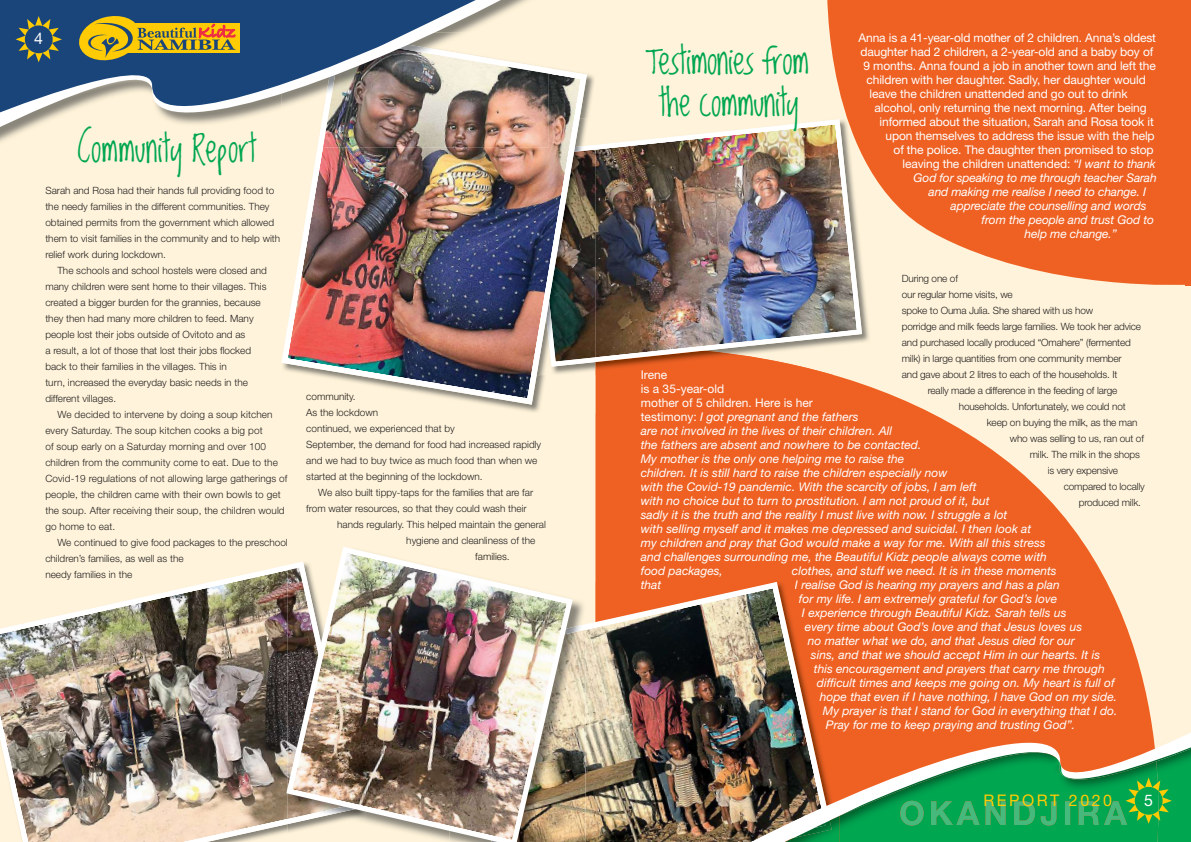
<style>
.page{position:relative;width:1191px;height:842px;background:#fff4db}
.page>*{position:absolute;margin:0;border:0;box-sizing:border-box;transform-origin:0 0}
.t1{font:35px/42px "Lovedbythe King";letter-spacing:-.015em;color:#00a650;text-align:center}
.t2{font:16px "Helvetica Neue LT Std";letter-spacing:.16em;color:#ffcb04}
.t3{font:16px "Helvetica Neue LT Std";color:#fff}
.t4{font:italic 12px/14px "Helvetica Neue LT Std";color:#fff}
.t5{font:12px "Helvetica Neue LT Std";letter-spacing:-.01em;color:#fff}
.t6{font:300 10px/16px "Helvetica Neue LT Std";color:#231f20}
.t7{font:300 10px/16px "Helvetica Neue LT Std";color:#211b16}
.s1{font-style:italic}
.s2{font-style:normal}
</style>
<div class="page">
<svg style="left:595px;top:375px;width:555px;height:339px;fill:#ee6123"></svg>
<img style="left:595px;top:367px;width:239px;height:8px">
<img style="left:595px;top:121px;width:267px;height:246px">
<svg style="left:822px;top:0;width:369px;height:293px;fill:#ee6123"></svg>
<img style="left:831px;top:582px;width:8px;height:10px">
<img style="left:831px;top:594px;width:8px;height:12px">
<img style="left:831px;top:608px;width:8px;height:12px">
<img style="left:831px;top:622px;width:8px;height:12px">
<img style="left:831px;top:636px;width:8px;height:11px">
<img style="left:831px;top:650px;width:8px;height:11px">
<img style="left:831px;top:664px;width:8px;height:12px">
<img style="left:831px;top:678px;width:8px;height:12px">
<img style="left:831px;top:692px;width:8px;height:12px">
<img style="left:831px;top:706px;width:8px;height:8px">
<img style="left:585px;top:582px;width:246px;height:260px">
<img style="left:707px;top:714px;width:484px;height:128px">
<img style="left:1159px;top:820px;width:32px;height:22px">
<div style="left:839px;top:820px;width:320px;height:22px;background:#00a650"></div>
<img style="left:784px;top:816px;width:55px;height:26px">
<img style="left:793px;top:820px;width:38px;height:18px">
<img style="left:831px;top:746px;width:360px;height:74px">
<svg style="left:1125px;top:777px;width:46px;height:47px"></svg>
<img style="left:587px;top:145px;width:8px;height:222px">
<img style="left:281px;top:68px;width:306px;height:337px">
<img style="left:0;top:566px;width:283px;height:276px">
<img style="left:576px;top:624px;width:9px;height:218px">
<img style="left:283px;top:547px;width:293px;height:295px">
<img style="left:505px;top:66px;width:44px;height:81px">
<svg style="left:505px;top:0;width:32px;height:143px"></svg>
<div style="left:1185px;top:0;width:6px;height:285px;background:#ee6123"></div>
<svg style="left:0;top:0;width:505px;height:149px"></svg>
<div style="left:125px;top:23px;width:114px;height:30px;background:#ffcb04"></div>
<svg style="left:77px;top:13px;width:158px;height:50px"></svg>
<svg style="left:16px;top:16px;width:46px;height:46px"></svg>
<img style="left:900px;top:801px;width:227px;height:24px">
<h2 class="t3" style="left:34px;top:33px;width:10px">4</h2>
<h1 class="t1" style="left:77px;top:128px;width:180px">Community Report</h1>
<p class="t6" style="left:45px;top:183px;width:236px">Sarah and Rosa had their hands full providing food to the needy families in the different communities. They obtained permits from the government which allowed them to visit families in the community and to help with relief work during lockdown.</p>
<p class="t6" style="left:45px;top:263px;width:223px;text-indent:12px">The schools and school hostels were closed and many children were sent home to their villages. This created a bigger burden for the grannies, because they then had many more children to feed. Many people lost their jobs outside of Ovitoto and as<br>a result, a lot of those that lost their jobs flocked back to their families in the villages. This in<br>turn, increased the everyday basic needs in the different villages.</p>
<p class="t6" style="left:45px;top:407px;width:244px;text-indent:12px">We decided to intervene by doing a soup kitchen every Saturday. The soup kitchen cooks a big pot<br>of soup early on a Saturday morning and over 100 children from the community come to eat. Due to the Covid-19 regulations of not allowing large gatherings of people, the children came with their own bowls to get the soup. After receiving their soup, the children would go home to eat.</p>
<p class="t6" style="left:45px;top:535px;width:244px;text-indent:12px">We continued to give food packages to the preschool children’s families, as well as the<br>needy families in the</p>
<p class="t7" style="left:306px;top:390px;width:73px">community.<br>As the lockdown</p>
<p class="t6" style="left:306px;top:422px;width:236px">continued, we experienced that by<br>September, the demand for food had increased rapidly and we had to buy twice as much food than when we started at the beginning of the lockdown.</p>
<p class="t6" style="left:318px;top:486px;width:216px">We also built tippy-taps for the families that are far</p>
<p class="t6" style="left:306px;top:502px;width:222px">from water resources, so that they could wash their</p>
<p class="t6" style="left:337px;top:518px;width:210px">hands regularly. This helped maintain the general</p>
<p class="t6" style="left:406px;top:534px;width:130px">hygiene and cleanliness of the</p>
<p class="t7" style="left:475px;top:550px;width:36px">families.</p>
<h1 class="t1" style="left:645px;top:41px;width:165px">Testimonies from the community</h1>
<p class="t5" style="left:858px;top:34px;width:299px">Anna is a 41-year-old mother of 2 children. Anna’s oldest</p>
<p class="t5" style="left:860px;top:48px;width:294px">daughter had 2 children, a 2-year-old and a baby boy of</p>
<p class="t5" style="left:863px;top:62px;width:294px">9 months. Anna found a job in another town and left the</p>
<p class="t5" style="left:866px;top:76px;width:281px">children with her daughter. Sadly, her daughter would</p>
<p class="t5" style="left:869px;top:90px;width:260px">leave the children unattended and go out to drink</p>
<p class="t5" style="left:874px;top:104px;width:274px">alcohol, only returning the next morning. After being</p>
<p class="t5" style="left:879px;top:118px;width:276px">informed about the situation, Sarah and Rosa took it</p>
<p class="t5" style="left:885px;top:132px;width:271px">upon themselves to address the issue with the help</p>
<p class="t5" style="left:893px;top:146px;width:262px">of the police. The daughter then promised to stop</p>
<p class="t5" style="left:902px;top:160px;width:254px">leaving the children unattended: <span class="s1">“I want to thank</span></p>
<p class="t4" style="left:913px;top:173px;width:245px">God for speaking to me through teacher Sarah</p>
<p class="t4" style="left:928px;top:187px;width:219px">and making me realise I need to change. I</p>
<p class="t4" style="left:950px;top:201px;width:197px">appreciate the counselling and words</p>
<p class="t4" style="left:981px;top:215px;width:174px">from the people and trust God to</p>
<p class="t4" style="left:1024px;top:229px;width:94px">help me change.”</p>
<p class="t6" style="left:901px;top:272px;width:58px">During one of</p>
<p class="t6" style="left:901px;top:288px;width:112px">our regular home visits, we</p>
<p class="t6" style="left:901px;top:304px;width:193px">spoke to Ouma Julia. She shared with us how</p>
<p class="t6" style="left:901px;top:320px;width:241px">porridge and milk feeds large families. We took her advice</p>
<p class="t6" style="left:901px;top:336px;width:231px">and purchased locally produced “Omahere” (fermented</p>
<p class="t6" style="left:901px;top:352px;width:221px">milk) in large quantities from one community member</p>
<p class="t6" style="left:901px;top:368px;width:217px">and gave about 2 litres to each of the households. It</p>
<p class="t6" style="left:927px;top:384px;width:191px">really made a difference in the feeding of large</p>
<p class="t6" style="left:958px;top:400px;width:168px">households. Unfortunately, we could not</p>
<p class="t6" style="left:986px;top:416px;width:152px">keep on buying the milk, as the man</p>
<p class="t6" style="left:1009px;top:432px;width:136px">who was selling to us, ran out of</p>
<p class="t6" style="left:1029px;top:448px;width:111px">milk. The milk in the shops</p>
<p class="t6" style="left:1047px;top:464px;width:72px">is very expensive</p>
<p class="t6" style="left:1063px;top:480px;width:82px">compared to locally</p>
<p class="t6" style="left:1078px;top:496px;width:64px">produced milk.</p>
<p class="t4" style="left:641px;top:369px;width:407px"><span class="s2">Irene<br>is a 35-year-old<br>mother of 5 children. Here is her<br>testimony:</span> I got pregnant and the fathers<br>are not involved in the lives of their children. All<br>the fathers are absent and nowhere to be contacted.<br>My mother is the only one helping me to raise the<br>children. It is still hard to raise the children especially now<br>with the Covid-19 pandemic. With the scarcity of jobs, I am left<br>with no choice but to turn to prostitution. I am not proud of it, but<br>sadly it is the truth and the reality I must live with now. I struggle a lot<br>with selling myself and it makes me depressed and suicidal. I then look at my children and pray that God would make a way for me. With all this stress and challenges surrounding me, the Beautiful Kidz people always come with food packages,</p>
<p class="t4" style="left:792px;top:565px;width:266px">clothes, and stuff we need. It is in these moments</p>
<p class="t4" style="left:795px;top:579px;width:266px">I realise God is hearing my prayers and has a plan</p>
<p class="t4" style="left:799px;top:593px;width:260px">for my life. I am extremely grateful for God’s love</p>
<p class="t4" style="left:802px;top:607px;width:266px">I experience through Beautiful Kidz. Sarah tells us</p>
<p class="t4" style="left:805px;top:621px;width:279px">every time about God’s love and that Jesus loves us</p>
<p class="t4" style="left:808px;top:635px;width:268px">no matter what we do, and that Jesus died for our</p>
<p class="t4" style="left:811px;top:649px;width:291px">sins, and that we should accept Him in our hearts. It is</p>
<p class="t4" style="left:814px;top:663px;width:292px">this encouragement and prayers that carry me through</p>
<p class="t4" style="left:817px;top:677px;width:299px">difficult times and keeps me going on. My heart is full of</p>
<p class="t4" style="left:820px;top:691px;width:299px">hope that even if I have nothing, I have God on my side.</p>
<p class="t4" style="left:823px;top:705px;width:296px">My prayer is that I stand for God in everything that I do.</p>
<p class="t4" style="left:826px;top:719px;width:251px">Pray for me to keep praying and trusting God”.</p>
<p class="t4" style="left:641px;top:579px;width:22px">that</p>
<h2 class="t2" style="left:983px;top:795px;width:130px">REPORT 2020</h2>
<h2 class="t3" style="left:1144px;top:794px;width:10px">5</h2>
</div>
